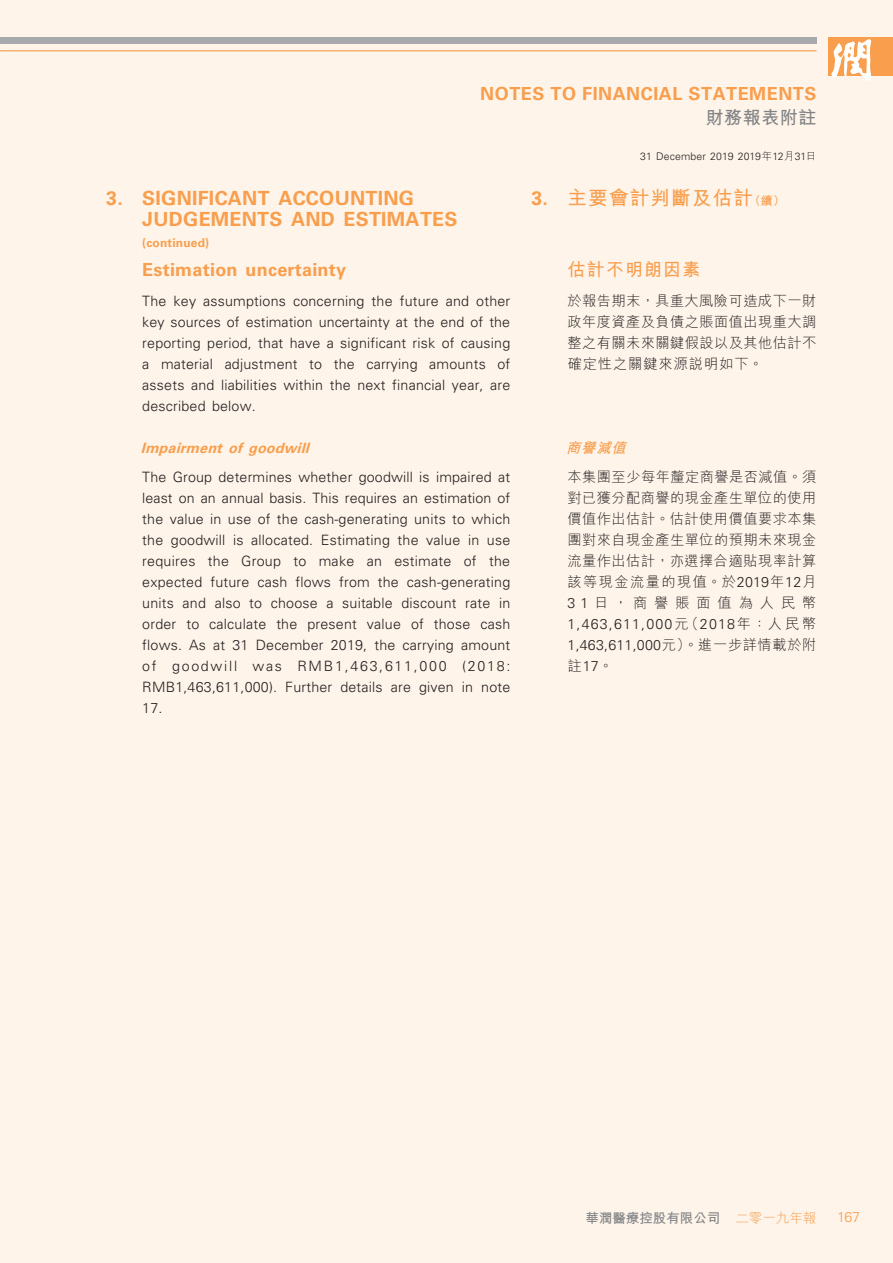
<style>
.page{position:relative;width:893px;height:1263px;background:#fef4e9}
.page>*{position:absolute;margin:0;border:0;box-sizing:border-box;transform-origin:0 0}
._03_H1{font:700 19.5px/21px "Univers LT Std";letter-spacing:.015em;color:#f89e4d}
._03_H1-2{font:700 19.5px "M Hei HK";letter-spacing:.065em;color:#f89e4d}
._04___H2{font:700 18px "Univers LT Std";letter-spacing:.03em;color:#f89e4d}
._04___H2-2{font:700 18px "M Hei HK";letter-spacing:.065em;color:#f89e4d}
.t1{font:700 18px "M Hei HK";letter-spacing:.03em;color:#808285}
._12___P2{font:300 14.25px/21px "Univers LT Std";letter-spacing:.015em;color:#231f20;text-align:justify}
._12___P2-2{font:300 14.25px/21px "M Hei HK";letter-spacing:.03em;color:#231f20;text-align:justify}
._05_____H3{font:italic 700 14.25px "Univers LT Std";color:#f89e4d}
._05_____H3-2{font:italic 700 14.25px "M Hei HK";color:#f89e4d}
.t2{font:300 14.25px "Univers LT Std";color:#f89e4d}
.t3{font:700 13.5px "M Hei HK";color:#808285}
._03_H1-3{font:700 12px "Univers LT Std";letter-spacing:.015em;color:#f89e4d}
.t4{font:300 10.5px "Univers LT Std";letter-spacing:.005em;color:#231f20}
.s1{font-family:"M Hei HK"}
.s2{font-family:"Univers LT Std"}
.s3{font-size:12px}
.s4{font-weight:300;color:#f89e4d}
</style>
<div class="page">
<div style="left:0;top:37px;width:816px;height:7px;background:#a8a9ad"></div>
<div style="left:828px;top:37px;width:65px;height:39px;background:#f89e4d"></div>
<svg style="left:831px;top:39px;width:41px;height:42px"></svg>
<hr style="left:0;top:50px;width:816px;height:1px;background:#f89e4d">
<p class="_04___H2" style="left:480px;top:83px;width:338px">NOTES TO FINANCIAL STATEMENTS</p>
<p class="t1" style="left:706px;top:104px;width:112px">財務報表附註</p>
<p class="t4" style="left:640px;top:150px;width:178px">31 December 2019 2019<span class="s1">年</span>12<span class="s1">月</span>31<span class="s1">日</span></p>
<p class="_03_H1-2" style="left:531px;top:183px;width:255px"><span class="s2">3.</span> 主要會計判斷及估計<span class="s3">（續）</span></p>
<p class="_03_H1" style="left:142px;top:187px;width:317px;text-indent:-36px">3. SIGNIFICANT ACCOUNTING<br>JUDGEMENTS AND ESTIMATES</p>
<p class="_03_H1-3" style="left:142px;top:235px;width:69px">(continued)</p>
<p class="_04___H2" style="left:142px;top:259px;width:205px">Estimation uncertainty</p>
<p class="_12___P2" style="left:142px;top:290px;width:370px">The key assumptions concerning the future and other key sources of estimation uncertainty at the end of the reporting period, that have a significant risk of causing a material adjustment to the carrying amounts of assets and liabilities within the next financial year, are described below.</p>
<p class="_05_____H3" style="left:141px;top:439px;width:174px">Impairment of goodwill</p>
<p class="_12___P2" style="left:142px;top:466px;width:370px">The Group determines whether goodwill is impaired at least on an annual basis. This requires an estimation of the value in use of the cash-generating units to which the goodwill is allocated. Estimating the value in use requires the Group to make an estimate of the expected future cash flows from the cash-generating units and also to choose a suitable discount rate in order to calculate the present value of those cash flows. As at 31 December 2019, the carrying amount of goodwill was RMB1,463,611,000 (2018:<br>RMB1,463,611,000). Further details are given in note 17.</p>
<p class="_04___H2-2" style="left:567px;top:256px;width:134px">估計不明朗因素</p>
<p class="_12___P2-2" style="left:567px;top:289px;width:250px">於報告期末，具重大風險可造成下一財政年度資產及負債之賬面值出現重大調整之有關未來關鍵假設以及其他估計不確定性之關鍵來源說明如下。</p>
<p class="_05_____H3-2" style="left:566px;top:437px;width:66px">商譽減值</p>
<p class="_12___P2-2" style="left:567px;top:466px;width:250px">本集團至少每年釐定商譽是否減值。須對已獲分配商譽的現金產生單位的使用價值作出估計。估計使用價值要求本集團對來自現金產生單位的預期未來現金流量作出估計，亦選擇合適貼現率計算該等現金流量的現值。於<span class="s2">2019</span>年<span class="s2">12</span>月<span class="s2">31</span>日，商譽賬面值為人民幣<span class="s2">1,463,611,000</span>元（<span class="s2">2018</span>年：人民幣<span class="s2">1,463,611,000</span>元）。進一步詳情載於附註<span class="s2">17</span>。</p>
<p class="t3" style="left:585px;top:1208px;width:233px">華潤醫療控股有限公司 <span class="s4">二零一九年報</span></p>
<p class="t2" style="left:837px;top:1209px;width:25px">167</p>
</div>
